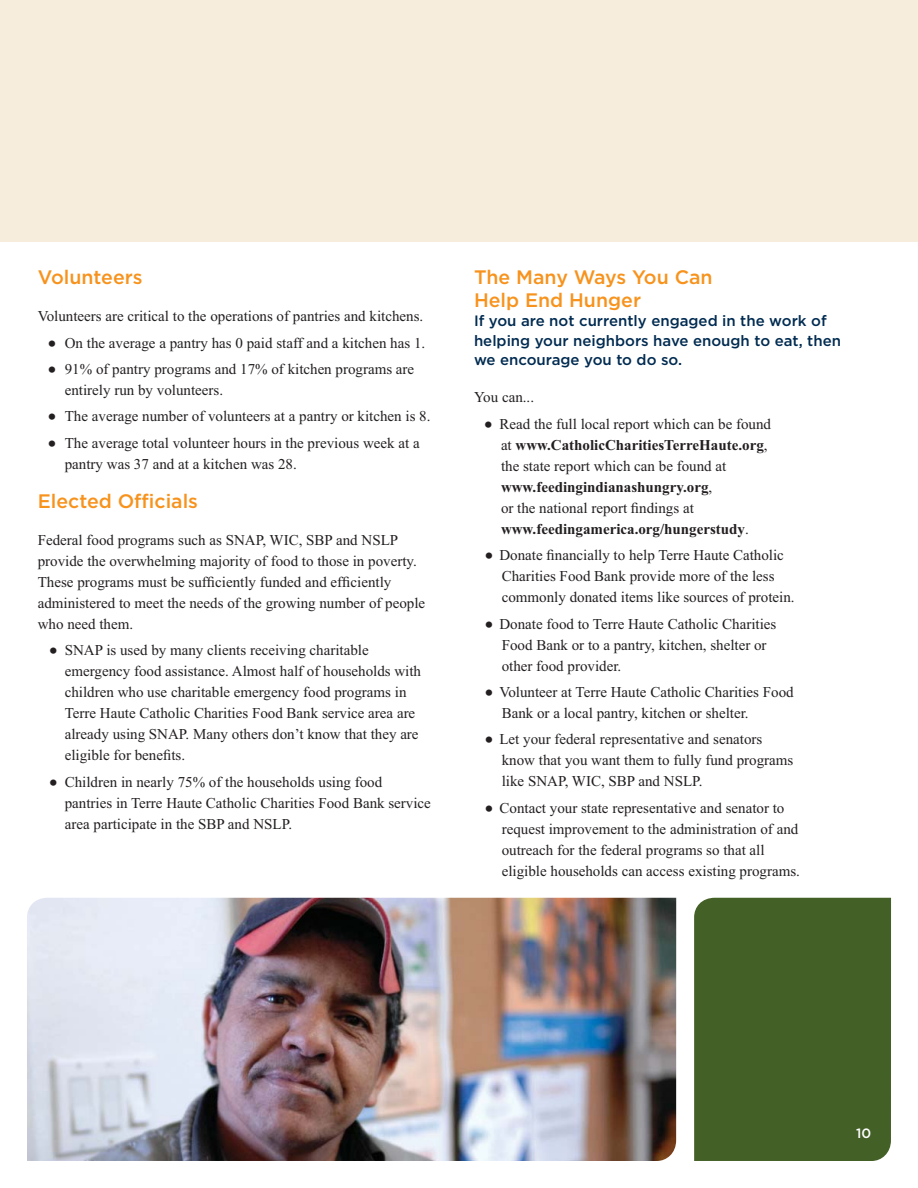
<style>
.page{position:relative;width:918px;height:1188px;background:#fff}
.page>*{position:absolute;margin:0;border:0;box-sizing:border-box;transform-origin:0 0}
.t1{font:500 19.5px/22.5px "Gotham";color:#f7931d}
.t2{font:15px/21px "Times New Roman";color:#231f20}
.t3{font:500 15px/19.5px "Gotham";color:#002b51}
.t4{font:500 13.5px "Gotham";color:#fff}
.s1{font-family:"Gotham";font-weight:700;font-size:21px}
.s2{font-weight:700}
</style>
<div class="page">
<div style="left:0;top:0;width:918px;height:242px;background:#f6eddc"></div>
<img style="left:27px;top:898px;width:649px;height:263px">
<div style="left:694px;top:898px;width:197px;height:263px;background:#436026"></div>
<h1 class="t1" style="left:38px;top:267px;width:106px">Volunteers</h1>
<p class="t2" style="left:38px;top:307px;width:387px">Volunteers are critical to the operations of pantries and kitchens.</p>
<p class="t2" style="left:47px;top:334px;width:380px"><span class="s1">•</span> On the average a pantry has 0 paid staff and a kitchen has 1.</p>
<p class="t2" style="left:65px;top:360px;width:351px;text-indent:-18px"><span class="s1">•</span> 91% of pantry programs and 17% of kitchen programs are entirely run by volunteers.</p>
<p class="t2" style="left:47px;top:407px;width:385px"><span class="s1">•</span> The average number of volunteers at a pantry or kitchen is 8.</p>
<p class="t2" style="left:65px;top:434px;width:356px;text-indent:-18px"><span class="s1">•</span> The average total volunteer hours in the previous week at a pantry was 37 and at a kitchen was 28.</p>
<h1 class="t1" style="left:38px;top:491px;width:162px">Elected Officials</h1>
<p class="t2" style="left:38px;top:531px;width:389px">Federal food programs such as SNAP, WIC, SBP and NSLP provide the overwhelming majority of food to those in poverty.<br>These programs must be suf-ciently funded and ef-ciently administered to meet the needs of the growing number of people who need them.</p>
<p class="t2" style="left:65px;top:641px;width:358px;text-indent:-16px"><span class="s1">•</span> SNAP is used by many clients receiving charitable emergency food assistance. Almost half of households with children who use charitable emergency food programs in Terre Haute Catholic Charities Food Bank service area are already using SNAP. Many others don’t know that they are eligible for bene-ts.</p>
<p class="t2" style="left:65px;top:772px;width:368px;text-indent:-16px"><span class="s1">•</span> Children in nearly 75% of the households using food pantries in Terre Haute Catholic Charities Food Bank service area participate in the SBP and NSLP.</p>
<h1 class="t1" style="left:474px;top:267px;width:240px">The Many Ways You Can<br>Help End Hunger</h1>
<p class="t3" style="left:474px;top:312px;width:369px">If you are not currently engaged in the work of helping your neighbors have enough to eat, then we encourage you to do so.</p>
<p class="t2" style="left:474px;top:388px;width:62px">You can...</p>
<p class="t2" style="left:501px;top:415px;width:272px;text-indent:-18px"><span class="s1">•</span> Read the full local report which can be found at <span class="s2">www.CatholicCharitiesTerreHaute.org</span>, the state report which can be found at <span class="s2">www.feedingindianashungry.org</span>,<br>or the national report -ndings at <span class="s2">www.feedingamerica.org/hungerstudy</span>.</p>
<p class="t2" style="left:502px;top:546px;width:294px;text-indent:-18px"><span class="s1">•</span> Donate -nancially to help Terre Haute Catholic<br>Charities Food Bank provide more of the less commonly donated items like sources of protein.</p>
<p class="t2" style="left:502px;top:614px;width:276px;text-indent:-18px"><span class="s1">•</span> Donate food to Terre Haute Catholic Charities<br>Food Bank or to a pantry, kitchen, shelter or other food provider.</p>
<p class="t2" style="left:502px;top:683px;width:293px;text-indent:-18px"><span class="s1">•</span> Volunteer at Terre Haute Catholic Charities Food<br>Bank or a local pantry, kitchen or shelter.</p>
<p class="t2" style="left:502px;top:730px;width:293px;text-indent:-18px"><span class="s1">•</span> Let your federal representative and senators know that you want them to fully fund programs like SNAP, WIC, SBP and NSLP.</p>
<p class="t2" style="left:502px;top:799px;width:300px;text-indent:-18px"><span class="s1">•</span> Contact your state representative and senator to request improvement to the administration of and outreach for the federal programs so that all eligible households can access existing programs.</p>
<p class="t4" style="left:856px;top:1128px;width:17px">10</p>
</div>
